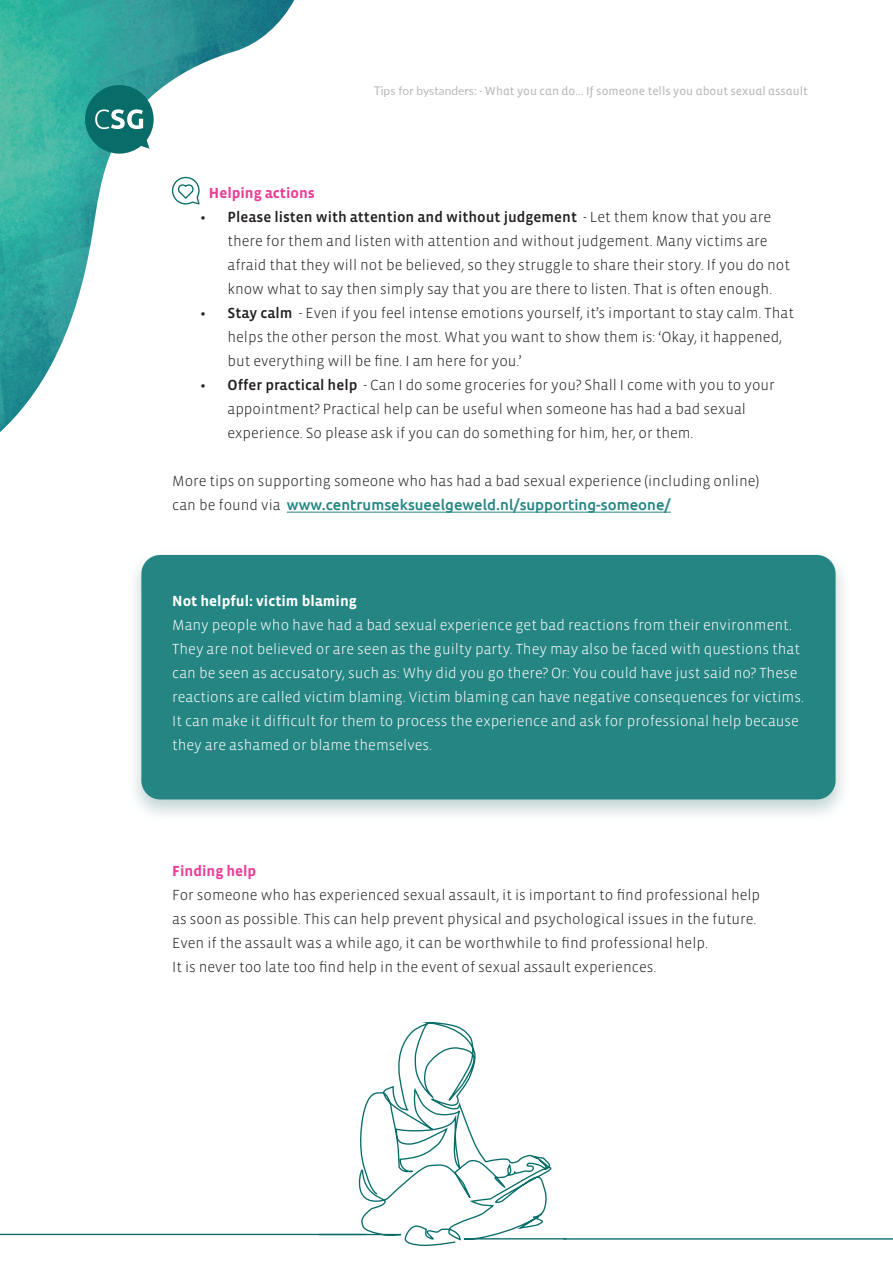
<style>
.page{position:relative;width:893px;height:1263px;background:#fff}
.page>*{position:absolute;margin:0;border:0;box-sizing:border-box;transform-origin:0 0}
.t1{font:300 15px/24px "Vista Sans";color:#231f20}
.t2{font:300 15px/24px "Vista Sans";color:#fff}
.t3{font:15px "Vista Sans Med";color:#231f20}
.t4{font:500 15px "Ubuntu";color:#258582}
.t5{font:700 15px "Vista Sans";color:#ea3e97}
.t6{font:700 15px "Vista Sans";color:#fff}
.t7{font:12px "Vista Sans Alt Reg";color:#b8b9bc}
.s1{font-family:"Lato"}
.s2{font-family:"Vista Sans";font-weight:300}
.s3{font-family:"Vista Sans Med";font-weight:400}
.s4{font-family:"Vista Sans";font-weight:300;color:#231f20}
</style>
<div class="page">
<img style="left:0;top:0;width:294px;height:432px">
<img style="left:134px;top:554px;width:709px;height:261px">
<div style="left:141px;top:555px;width:695px;height:244px;background:#258582;border-radius:19px"></div>
<svg style="left:85px;top:85px;width:69px;height:69px;background:#328b87"></svg>
<hr style="left:287px;top:512px;width:384px;height:1px;background:#258582">
<svg style="left:171px;top:176px;width:30px;height:30px"></svg>
<hr style="left:563px;top:1238px;width:330px;height:1px;background:#006c67">
<hr style="left:0;top:1234px;width:366px;height:1px;background:#086d69">
<svg style="left:318px;top:1022px;width:250px;height:224px"></svg>
<p class="t7" style="left:374px;top:85px;width:436px"><span class="s1">Tips for bystanders:</span> - What you can do... If someone tells you about sexual assault</p>
<p class="t5" style="left:209px;top:186px;width:107px">Helping actions</p>
<p class="t3" style="left:200px;top:210px;width:572px">• Please listen with attention and without judgement <span class="s2">- Let them know that you are</span></p>
<p class="t1" style="left:227px;top:230px;width:564px">there for them and listen with attention and without judgement. Many victims are afraid that they will not be believed, so they struggle to share their story. If you do not know what to say then simply say that you are there to listen. That is often enough.</p>
<p class="t1" style="left:227px;top:302px;width:568px;text-indent:-27px"><span class="s3">• Stay calm</span> - Even if you feel intense emotions yourself, it’s important to stay calm. That helps the other person the most. What you want to show them is: ‘Okay, it happened, but everything will be fine. I am here for you.’</p>
<p class="t1" style="left:227px;top:374px;width:549px;text-indent:-27px"><span class="s3">• Offer practical help</span> - Can I do some groceries for you? Shall I come with you to your appointment? Practical help can be useful when someone has had a bad sexual experience. So please ask if you can do something for him, her, or them.</p>
<p class="t1" style="left:172px;top:470px;width:588px">More tips on supporting someone who has had a bad sexual experience (including online)</p>
<p class="t4" style="left:172px;top:495px;width:500px"><span class="s4">can be found via</span> www.centrumseksueelgeweld.nl/supporting-someone/</p>
<p class="t6" style="left:172px;top:594px;width:186px">Not helpful: victim blaming</p>
<p class="t2" style="left:172px;top:614px;width:633px">Many people who have had a bad sexual experience get bad reactions from their environment.<br>They are not believed or are seen as the guilty party. They may also be faced with questions that can be seen as accusatory, such as: Why did you go there? Or: You could have just said no? These reactions are called victim blaming. Victim blaming can have negative consequences for victims.<br>It can make it difficult for them to process the experience and ask for professional help because they are ashamed or blame themselves.</p>
<p class="t5" style="left:172px;top:864px;width:86px">Finding help</p>
<p class="t1" style="left:172px;top:884px;width:589px">For someone who has experienced sexual assault, it is important to find professional help as soon as possible. This can help prevent physical and psychological issues in the future.<br>Even if the assault was a while ago, it can be worthwhile to find professional help.<br>It is never too late too find help in the event of sexual assault experiences.</p>
</div>
